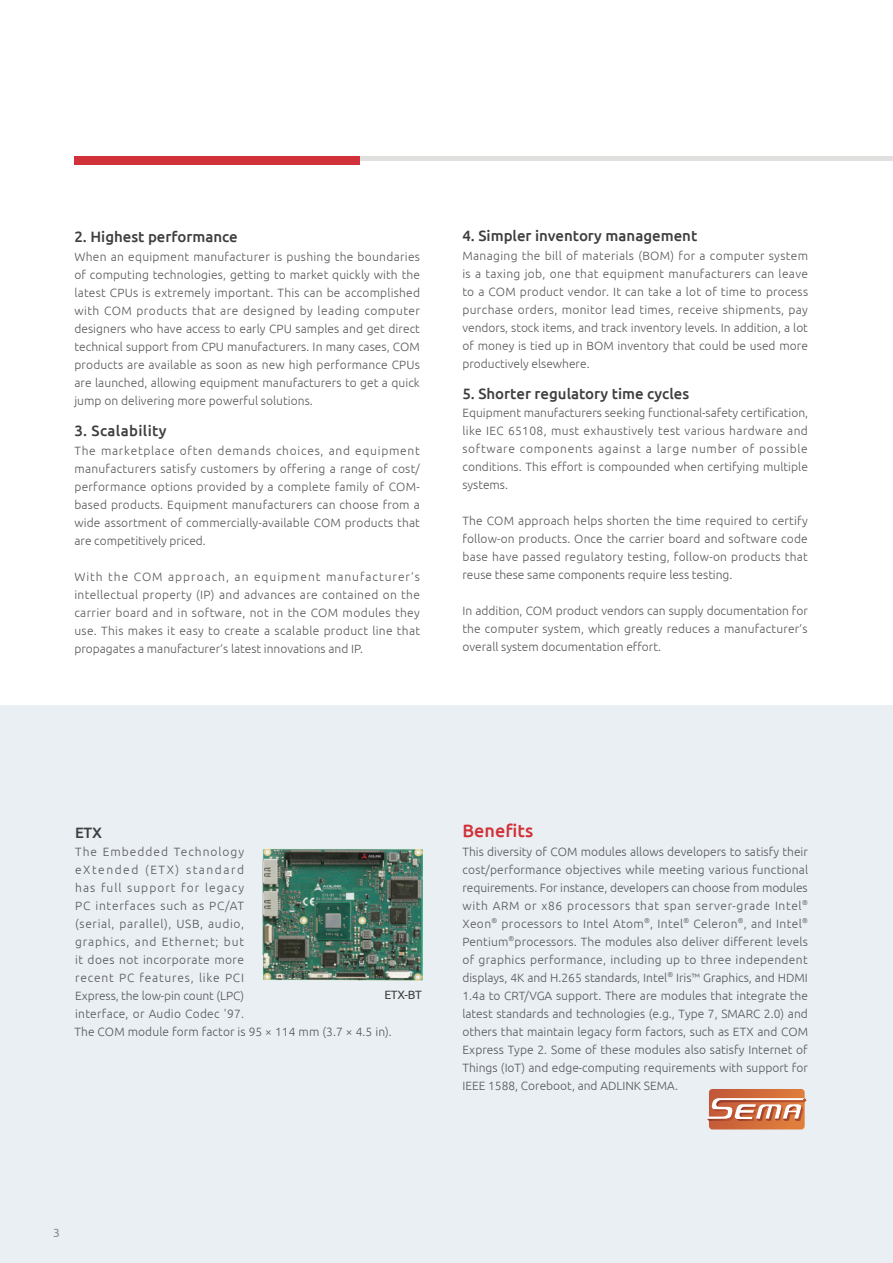
<style>
.page{position:relative;width:893px;height:1263px;background:#fff}
.page>*{position:absolute;margin:0;border:0;box-sizing:border-box;transform-origin:0 0}
.Title1{font:500 18px "Ubuntu";color:#d13138}
.Title2{font:500 15px "Ubuntu";color:#3e3e3f}
.Title2-2{font:500 15px "Ubuntu";letter-spacing:.025em;color:#3e3e3f}
.Content{font:300 12px/18px "Ubuntu";letter-spacing:.005em;color:#57585a;text-align:justify}
.Content-2{font:300 12px "Ubuntu";letter-spacing:.03em;color:#57585a}
.Title2-3{font:12px "Ubuntu";color:#3e3e3f}
.t1{font:12px "Ubuntu";color:#88898c}
.Content-3{font:300 7.05px "Ubuntu";color:#57585a}
</style>
<div class="page">
<hr style="left:351px;top:156px;width:542px;height:4px;background:#e0e1df">
<div style="left:74px;top:156px;width:286px;height:9px;background:#d13138"></div>
<div style="left:0;top:705px;width:893px;height:558px;background:#e9eff3"></div>
<svg style="left:707px;top:1089px;width:100px;height:40px"></svg>
<img style="left:263px;top:848px;width:159px;height:133px">
<p class="Title2" style="left:74px;top:227px;width:165px">2. Highest performance</p>
<p class="Content" style="left:74px;top:247px;width:347px">When an equipment manufacturer is pushing the boundaries of computing technologies, getting to market quickly with the latest CPUs is extremely important. This can be accomplished with COM products that are designed by leading computer designers who have access to early CPU samples and get direct technical support from CPU manufacturers. In many cases, COM products are available as soon as new high performance CPUs are launched, allowing equipment manufacturers to get a quick jump on delivering more powerful solutions.</p>
<p class="Title2-2" style="left:74px;top:421px;width:94px">3. Scalability</p>
<p class="Content" style="left:74px;top:441px;width:347px">The marketplace often demands choices, and equipment manufacturers satisfy customers by offering a range of cost/ performance options provided by a complete family of COM&shy;based products. Equipment manufacturers can choose from a wide assortment of commercially-available COM products that are competitively priced.</p>
<p class="Content" style="left:74px;top:567px;width:347px">With the COM approach, an equipment manufacturer’s intellectual property (IP) and advances are contained on the carrier board and in software, not in the COM modules they use. This makes it easy to create a scalable product line that propagates a manufacturer’s latest innovations and IP.</p>
<p class="Title2" style="left:462px;top:226px;width:236px">4. Simpler inventory management</p>
<p class="Content" style="left:462px;top:246px;width:347px">Managing the bill of materials (BOM) for a computer system is a taxing job, one that equipment manufacturers can leave to a COM product vendor. It can take a lot of time to process purchase orders, monitor lead times, receive shipments, pay vendors, stock items, and track inventory levels. In addition, a lot of money is tied up in BOM inventory that could be used more productively elsewhere.</p>
<p class="Title2" style="left:462px;top:384px;width:228px">5. Shorter regulatory time cycles</p>
<p class="Content" style="left:462px;top:404px;width:347px">Equipment manufacturers seeking functional-safety certification, like IEC 65108, must exhaustively test various hardware and software components against a large number of possible conditions. This effort is compounded when certifying multiple systems.</p>
<p class="Content" style="left:462px;top:512px;width:347px">The COM approach helps shorten the time required to certify follow-on products. Once the carrier board and software code base have passed regulatory testing, follow-on products that reuse these same components require less testing.</p>
<p class="Content" style="left:462px;top:602px;width:347px">In addition, COM product vendors can supply documentation for the computer system, which greatly reduces a manufacturer’s overall system documentation effort.</p>
<p class="Title2" style="left:75px;top:823px;width:28px">ETX</p>
<p class="Content" style="left:75px;top:842px;width:170px">The Embedded Technology eXtended (ETX) standard has full support for legacy PC interfaces such as PC/AT (serial, parallel), USB, audio, graphics, and Ethernet; but it does not incorporate more recent PC features, like PCI Express, the low-pin count (LPC) interface, or Audio Codec '97.</p>
<p class="Title2-3" style="left:384px;top:988px;width:39px">ETX-BT</p>
<p class="Content" style="left:74px;top:1022px;width:319px">The COM module form factor is 95 × 114 mm (3.7 × 4.5 in).</p>
<p class="Title1" style="left:462px;top:819px;width:72px">Benefits</p>
<p class="Content" style="left:462px;top:843px;width:347px">This diversity of COM modules allows developers to satisfy their cost/performance objectives while meeting various functional requirements. For instance, developers can choose from modules with ARM or x86 processors that span server-grade Intel</p>
<p class="Content-3" style="left:802px;top:898px;width:7px">®</p>
<p class="Content" style="left:462px;top:915px;width:30px">Xeon</p>
<p class="Content-3" style="left:491px;top:916px;width:7px">®</p>
<p class="Content-2" style="left:501px;top:917px;width:144px">processors to Intel Atom</p>
<p class="Content-3" style="left:644px;top:916px;width:7px">®</p>
<p class="Content" style="left:650px;top:915px;width:34px">, Intel</p>
<p class="Content-3" style="left:683px;top:916px;width:7px">®</p>
<p class="Content-2" style="left:693px;top:917px;width:46px">Celeron</p>
<p class="Content-3" style="left:738px;top:916px;width:7px">®</p>
<p class="Content-2" style="left:744px;top:917px;width:59px">, and Intel</p>
<p class="Content-3" style="left:802px;top:916px;width:7px">®</p>
<p class="Content" style="left:462px;top:933px;width:48px">Pentium</p>
<p class="Content-3" style="left:509px;top:934px;width:7px">®</p>
<p class="Content" style="left:462px;top:933px;width:347px;text-indent:52px">processors. The modules also deliver different levels of graphics performance, including up to three independent displays, 4K and H.265 standards, Intel</p>
<p class="Content-3" style="left:667px;top:970px;width:7px">®</p>
<p class="Content" style="left:462px;top:969px;width:347px;text-indent:214px">Iris™ Graphics, and HDMI 1.4a to CRT/VGA support. There are modules that integrate the latest standards and technologies (e.g., Type 7, SMARC 2.0) and others that maintain legacy form factors, such as ETX and COM Express Type 2. Some of these modules also satisfy Internet of Things (IoT) and edge-computing requirements with support for IEEE 1588, Coreboot, and ADLINK SEMA.</p>
<p class="t1" style="left:53px;top:1226px;width:8px">3</p>
</div>
